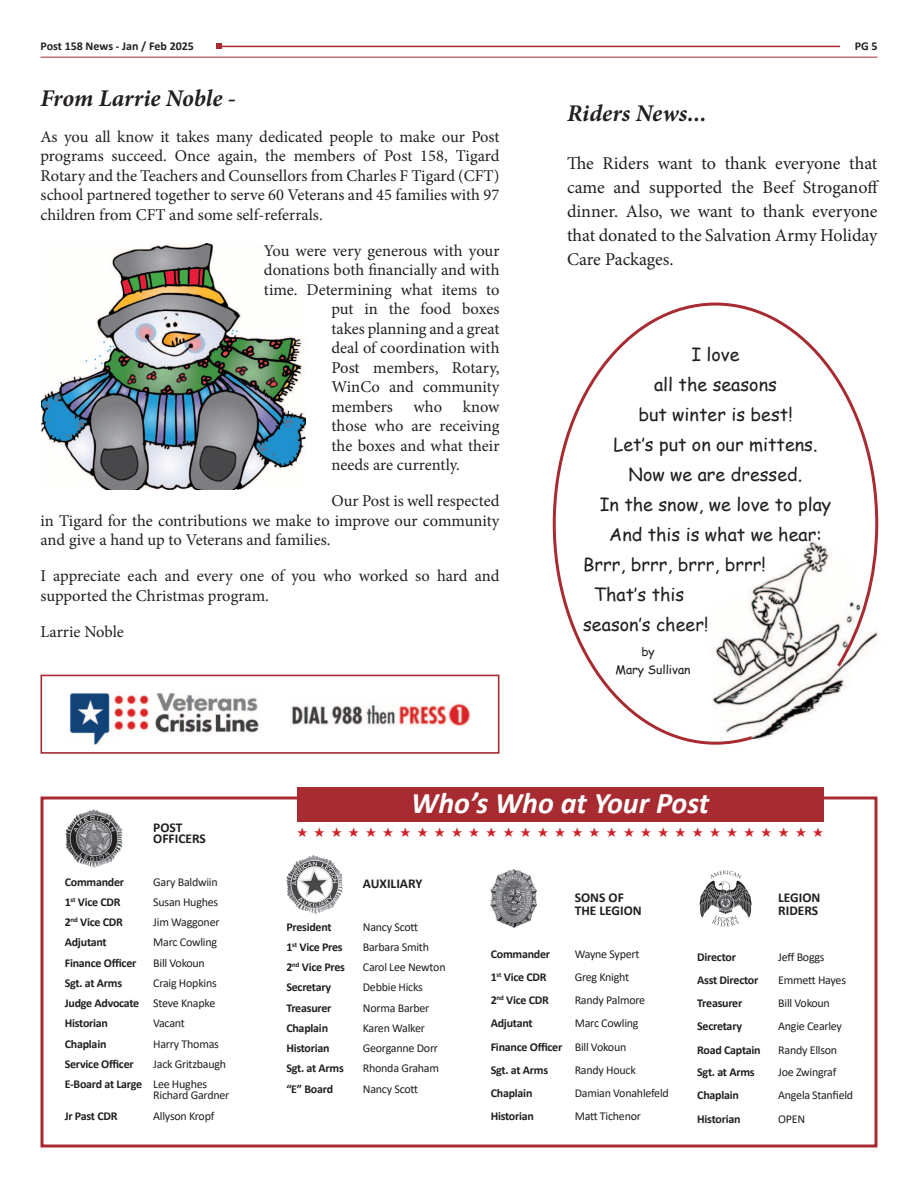
<style>
.page{position:relative;width:918px;height:1188px;background:#fff}
.page>*{position:absolute;margin:0;border:0;box-sizing:border-box;transform-origin:0 0}
.t1{font:italic 700 30px "Calibri";color:#fff}
.t2{font:italic 700 24px "Minion Pro";letter-spacing:.005em;color:#231f20}
.t3{font:18px "Comic Sans MS";color:#231f20}
.t4{font:18px/24px "Minion Pro";letter-spacing:-.005em;color:#231f20;text-align:justify}
.t5{font:16.5px/19.5px "Minion Pro";letter-spacing:-.005em;color:#231f20;text-align:justify}
.t6{font:700 13.5px/12.8px "Calibri";color:#231f20}
.t7{font:12px/20.2px "Calibri";letter-spacing:-.02em;color:#231f20}
.t8{font:700 12px/23.2px "Calibri";letter-spacing:-.02em;color:#231f20}
.t9{font:12px "Zapf Dingbats IT Cby BT";color:#d1232a}
.t10{font:700 12px "Calibri";color:#231f20}
.t11{font:12px/18px "Comic Sans MS";color:#231f20}
.s1{font-weight:700}
.s2{font-weight:400}
</style>
<div class="page">
<hr style="left:219px;top:46px;width:621px;height:1px;background:#a72b30">
<svg style="left:216px;top:43px;width:6px;height:6px"></svg>
<hr style="left:40px;top:57px;width:838px;height:1px;background:#a72b30">
<div style="left:40px;top:796px;width:838px;height:352px;border:3px solid #a72b30"></div>
<img style="left:65px;top:810px;width:58px;height:58px">
<img style="left:286px;top:855px;width:57px;height:59px">
<img style="left:491px;top:870px;width:46px;height:58px">
<img style="left:699px;top:870px;width:53px;height:57px">
<div style="left:297px;top:787px;width:527px;height:35px;background:#a72b30"></div>
<img style="left:42px;top:244px;width:263px;height:246px">
<svg style="left:552px;top:302px;width:327px;height:443px"></svg>
<div style="left:41px;top:675px;width:459px;height:79px;border:2px solid #a72b30"></div>
<img style="left:69px;top:693px;width:190px;height:52px">
<img style="left:291px;top:703px;width:180px;height:22px">
<p class="t10" style="left:40px;top:37px;width:155px">Post 158 News - Jan / Feb 2025</p>
<p class="t8" style="left:855px;top:34px;width:24px">PG 5</p>
<h2 class="t2" style="left:40px;top:81px;width:197px">From Larrie Noble -</h2>
<p class="t5" style="left:40px;top:127px;width:461px">As you all know it takes many dedicated people to make our Post programs succeed. Once again, the members of Post 158, Tigard Rotary and the Teachers and Counsellors from Charles F Tigard (CFT) school partnered together to serve 60 Veterans and 45 families with 97 children from CFT and some self-referrals.</p>
<p class="t5" style="left:264px;top:241px;width:237px">You were very generous with your</p>
<p class="t5" style="left:264px;top:260px;width:237px">donations both financially and with</p>
<p class="t5" style="left:264px;top:280px;width:237px">time. Determining what items to</p>
<p class="t5" style="left:331px;top:299px;width:170px">put in the food boxes</p>
<p class="t5" style="left:331px;top:319px;width:169px">takes planning and a great</p>
<p class="t5" style="left:331px;top:338px;width:170px">deal of coordination with</p>
<p class="t5" style="left:331px;top:358px;width:169px">Post members, Rotary,</p>
<p class="t5" style="left:331px;top:377px;width:170px">WinCo and community</p>
<p class="t5" style="left:331px;top:397px;width:63px">members</p>
<p class="t5" style="left:414px;top:397px;width:30px">who</p>
<p class="t5" style="left:331px;top:397px;width:170px;text-indent:131px">know those who are receiving the boxes and what their needs are currently.</p>
<p class="t5" style="left:40px;top:491px;width:460px;text-indent:291px">Our Post is well respected in Tigard for the contributions we make to improve our community and give a hand up to Veterans and families.</p>
<p class="t5" style="left:40px;top:566px;width:461px">I appreciate each and every one of you who worked so hard and supported the Christmas program.</p>
<p class="t5" style="left:40px;top:622px;width:85px">Larrie Noble</p>
<h2 class="t2" style="left:567px;top:96px;width:141px">Riders News...</h2>
<p class="t4" style="left:567px;top:152px;width:314px">The Riders want to thank everyone that came and supported the Beef Stroganoff dinner. Also, we want to thank everyone that donated to the Salvation Army Holiday Care Packages.</p>
<p class="t3" style="left:691px;top:341px;width:50px">I love</p>
<p class="t3" style="left:654px;top:371px;width:124px">all the seasons</p>
<p class="t3" style="left:638px;top:401px;width:156px">but winter is best!</p>
<p class="t3" style="left:613px;top:431px;width:206px">Let’s put on our mittens.</p>
<p class="t3" style="left:629px;top:461px;width:175px">Now we are dressed.</p>
<p class="t3" style="left:600px;top:491px;width:233px">In the snow, we love to play</p>
<p class="t3" style="left:609px;top:521px;width:214px">And this is what we hear:</p>
<p class="t3" style="left:583px;top:551px;width:184px">Brrr, brrr, brrr, brrr!</p>
<p class="t3" style="left:594px;top:581px;width:92px">That’s this</p>
<p class="t3" style="left:583px;top:611px;width:127px">season’s cheer!</p>
<p class="t11" style="left:615px;top:643px;width:77px;text-indent:26px">by<br>Mary Sullivan</p>
<p class="t6" style="left:153px;top:821px;width:54px;line-height:11.2px">POST<br>OFFICERS</p>
<p class="t8" style="left:65px;top:870px;width:61px">Commander</p>
<p class="t7" style="left:153px;top:871px;width:66px">Gary Baldwiin</p>
<p class="t8" style="left:65px;top:890px;width:57px">1<sup>st</sup> Vice CDR</p>
<p class="t7" style="left:153px;top:892px;width:67px">Susan Hughes</p>
<p class="t8" style="left:65px;top:910px;width:60px">2<sup>nd</sup> Vice CDR</p>
<p class="t7" style="left:153px;top:912px;width:68px">Jim Waggoner</p>
<p class="t8" style="left:65px;top:931px;width:43px">Adjutant</p>
<p class="t7" style="left:153px;top:932px;width:65px">Marc Cowling</p>
<p class="t8" style="left:65px;top:951px;width:73px">Finance Officer</p>
<p class="t7" style="left:153px;top:952px;width:53px">Bill Vokoun</p>
<p class="t8" style="left:65px;top:971px;width:59px">Sgt. at Arms</p>
<p class="t7" style="left:65px;top:972px;width:154px;text-indent:89px">Craig Hopkins<br><span class="s1">Judge Advocate</span> Steve Knapke<br><span class="s1">Historian</span></p>
<p class="t7" style="left:153px;top:1013px;width:33px">Vacant</p>
<p class="t8" style="left:65px;top:1032px;width:43px">Chaplain</p>
<p class="t7" style="left:153px;top:1033px;width:67px">Harry Thomas</p>
<p class="t8" style="left:65px;top:1052px;width:71px">Service Officer</p>
<p class="t7" style="left:65px;top:1053px;width:163px;text-indent:89px">Jack Gritzbaugh<br><span class="s1">E-Board at Large</span> Lee Hughes</p>
<p class="t7" style="left:153px;top:1085px;width:78px">Richard Gardner</p>
<p class="t8" style="left:65px;top:1104px;width:54px">Jr Past CDR</p>
<p class="t7" style="left:153px;top:1105px;width:63px">Allyson Kropf</p>
<h1 class="t1" style="left:411px;top:782px;width:299px">Who’s Who at Your Post</h1>
<p class="t9" style="left:297px;top:826px;width:528px">★★★★★★★★★★★★★★★★★★★★★★★★★★★★★★★</p>
<p class="t6" style="left:363px;top:877px;width:61px">AUXILIARY</p>
<p class="t8" style="left:286px;top:915px;width:47px">President</p>
<p class="t7" style="left:363px;top:916px;width:57px">Nancy Scott</p>
<p class="t8" style="left:286px;top:935px;width:58px">1<sup>st</sup> Vice Pres</p>
<p class="t7" style="left:363px;top:937px;width:68px">Barbara Smith</p>
<p class="t8" style="left:286px;top:955px;width:60px">2<sup>nd</sup> Vice Pres</p>
<p class="t7" style="left:363px;top:957px;width:84px">Carol Lee Newton</p>
<p class="t8" style="left:286px;top:976px;width:46px">Secretary</p>
<p class="t7" style="left:363px;top:977px;width:62px">Debbie Hicks</p>
<p class="t8" style="left:286px;top:996px;width:47px">Treasurer</p>
<p class="t7" style="left:363px;top:997px;width:68px">Norma Barber</p>
<p class="t8" style="left:286px;top:1016px;width:43px">Chaplain</p>
<p class="t7" style="left:363px;top:1018px;width:64px">Karen Walker</p>
<p class="t8" style="left:286px;top:1036px;width:45px">Historian</p>
<p class="t7" style="left:363px;top:1038px;width:77px">Georganne Dorr</p>
<p class="t8" style="left:286px;top:1057px;width:59px">Sgt. at Arms</p>
<p class="t7" style="left:363px;top:1058px;width:78px">Rhonda Graham</p>
<p class="t8" style="left:286px;top:1077px;width:48px">“E” Board</p>
<p class="t7" style="left:363px;top:1078px;width:57px">Nancy Scott</p>
<p class="t6" style="left:575px;top:891px;width:69px">SONS OF<br>THE LEGION</p>
<p class="t8" style="left:491px;top:942px;width:61px">Commander</p>
<p class="t7" style="left:575px;top:943px;width:66px">Wayne Sypert</p>
<p class="t8" style="left:491px;top:965px;width:57px">1<sup>st</sup> Vice CDR</p>
<p class="t7" style="left:575px;top:967px;width:56px">Greg Knight</p>
<p class="t8" style="left:491px;top:988px;width:60px">2<sup>nd</sup> Vice CDR</p>
<p class="t7" style="left:575px;top:990px;width:72px">Randy Palmore</p>
<p class="t8" style="left:491px;top:1012px;width:43px">Adjutant</p>
<p class="t8" style="left:491px;top:1012px;width:149px;text-indent:84px"><span class="s2">Marc Cowling<br></span>Finance Officer <span class="s2">Bill Vokoun<br></span>Sgt. at Arms</p>
<p class="t7" style="left:575px;top:1059px;width:63px">Randy Houck</p>
<p class="t8" style="left:491px;top:1081px;width:43px">Chaplain</p>
<p class="t7" style="left:575px;top:1083px;width:96px">Damian Vonahlefeld</p>
<p class="t8" style="left:491px;top:1105px;width:45px">Historian</p>
<p class="t7" style="left:575px;top:1106px;width:68px">Matt Tichenor</p>
<p class="t6" style="left:778px;top:891px;width:44px">LEGION<br>RIDERS</p>
<p class="t8" style="left:697px;top:945px;width:40px">Director</p>
<p class="t7" style="left:778px;top:946px;width:48px">Jeff Boggs</p>
<p class="t8" style="left:697px;top:968px;width:63px">Asst Director</p>
<p class="t7" style="left:778px;top:970px;width:69px">Emmett Hayes</p>
<p class="t8" style="left:697px;top:991px;width:47px">Treasurer</p>
<p class="t7" style="left:778px;top:993px;width:53px">Bill Vokoun</p>
<p class="t8" style="left:697px;top:1015px;width:46px">Secretary</p>
<p class="t7" style="left:778px;top:1016px;width:65px">Angie Cearley</p>
<p class="t8" style="left:697px;top:1038px;width:65px">Road Captain</p>
<p class="t7" style="left:778px;top:1039px;width:61px">Randy Ellson</p>
<p class="t8" style="left:697px;top:1060px;width:59px">Sgt. at Arms</p>
<p class="t7" style="left:778px;top:1062px;width:60px">Joe Zwingraf</p>
<p class="t8" style="left:697px;top:1084px;width:43px">Chaplain</p>
<p class="t7" style="left:778px;top:1085px;width:77px">Angela Stanfield</p>
<p class="t8" style="left:697px;top:1107px;width:45px">Historian</p>
<p class="t7" style="left:778px;top:1108px;width:29px">OPEN</p>
</div>
